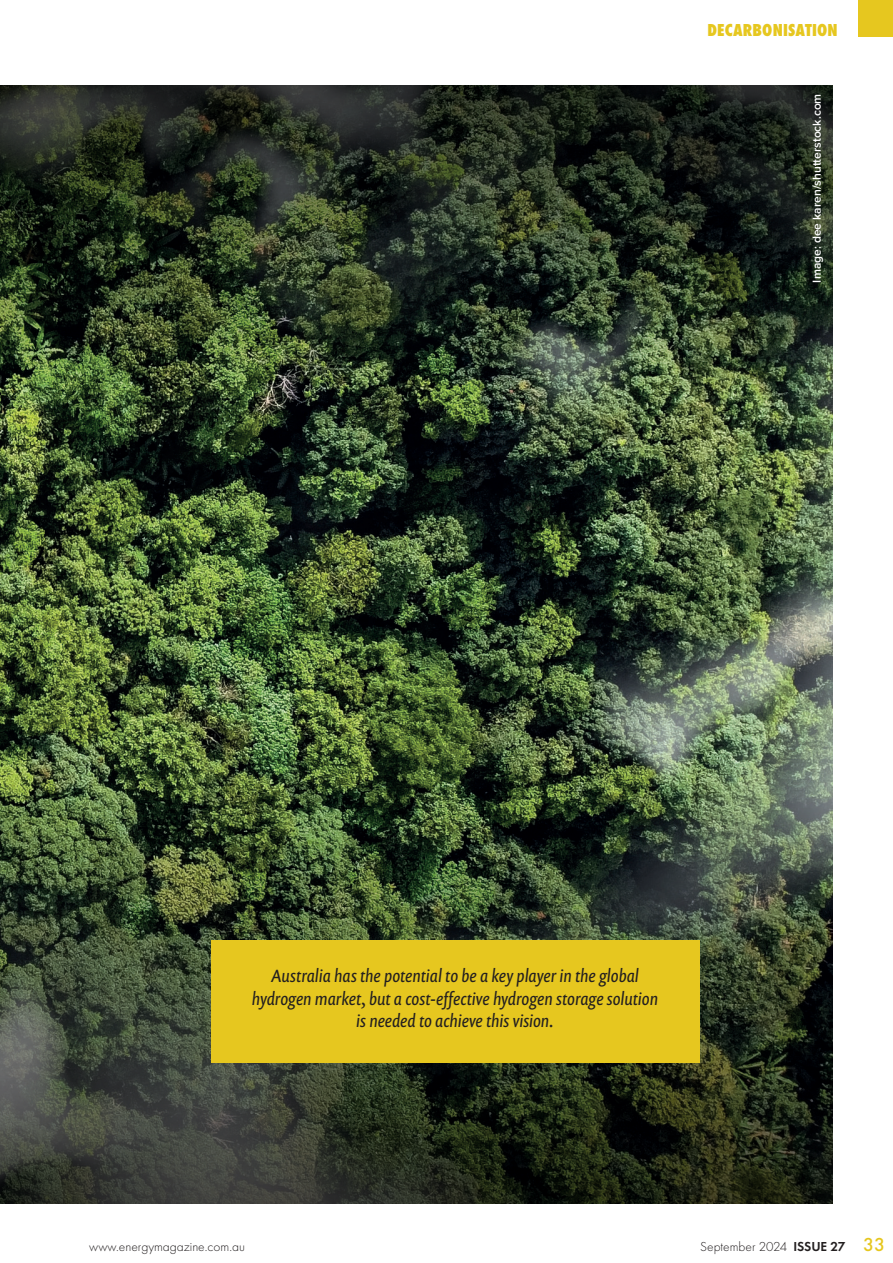
<style>
.page{position:relative;width:893px;height:1263px;background:#fff}
.page>*{position:absolute;margin:0;border:0;box-sizing:border-box;transform-origin:0 0}
.Preamble{font:italic 18px/22.5px "Prenton RP Pro";letter-spacing:-.005em;color:#231f20;text-align:center}
.t1{font:800 18px "Futura PT Cond";letter-spacing:.01em;color:#e6c71f}
.t2{font:300 13.5px "Futura PT";color:#231f20}
.t3{font:600 12px "Proxima Nova";color:#fff}
.s1{font-weight:600}
.s2{font-weight:500;font-size:19.5px;color:#e6c71f}
</style>
<div class="page">
<img style="left:0;top:391px;width:832px;height:396px">
<div style="left:858px;top:0;width:35px;height:37px;background:#e6c71f"></div>
<svg style="left:0;top:85px;width:833px;height:306px;background:#293423"></svg>
<img style="left:0;top:787px;width:833px;height:416px">
<div style="left:211px;top:940px;width:488px;height:122px;background:#e6c71f"></div>
<p class="t1" style="left:707px;top:19px;width:132px">DECARBONISATION</p>
<p class="t3" style="left:808px;top:282px;width:190px;rotate:-90deg">Image: dee karen/shutterstock.com</p>
<p class="Preamble" style="left:252px;top:964px;width:408px">Australia has the potential to be a key player in the global hydrogen market, but a cost-effective hydrogen storage solution is needed to achieve this vision.</p>
<p class="t2" style="left:89px;top:1238px;width:157px">www.energymagazine.com.au</p>
<p class="t2" style="left:700px;top:1238px;width:187px">September 2024 <span class="s1">ISSUE 27</span> <span class="s2">33</span></p>
</div>
